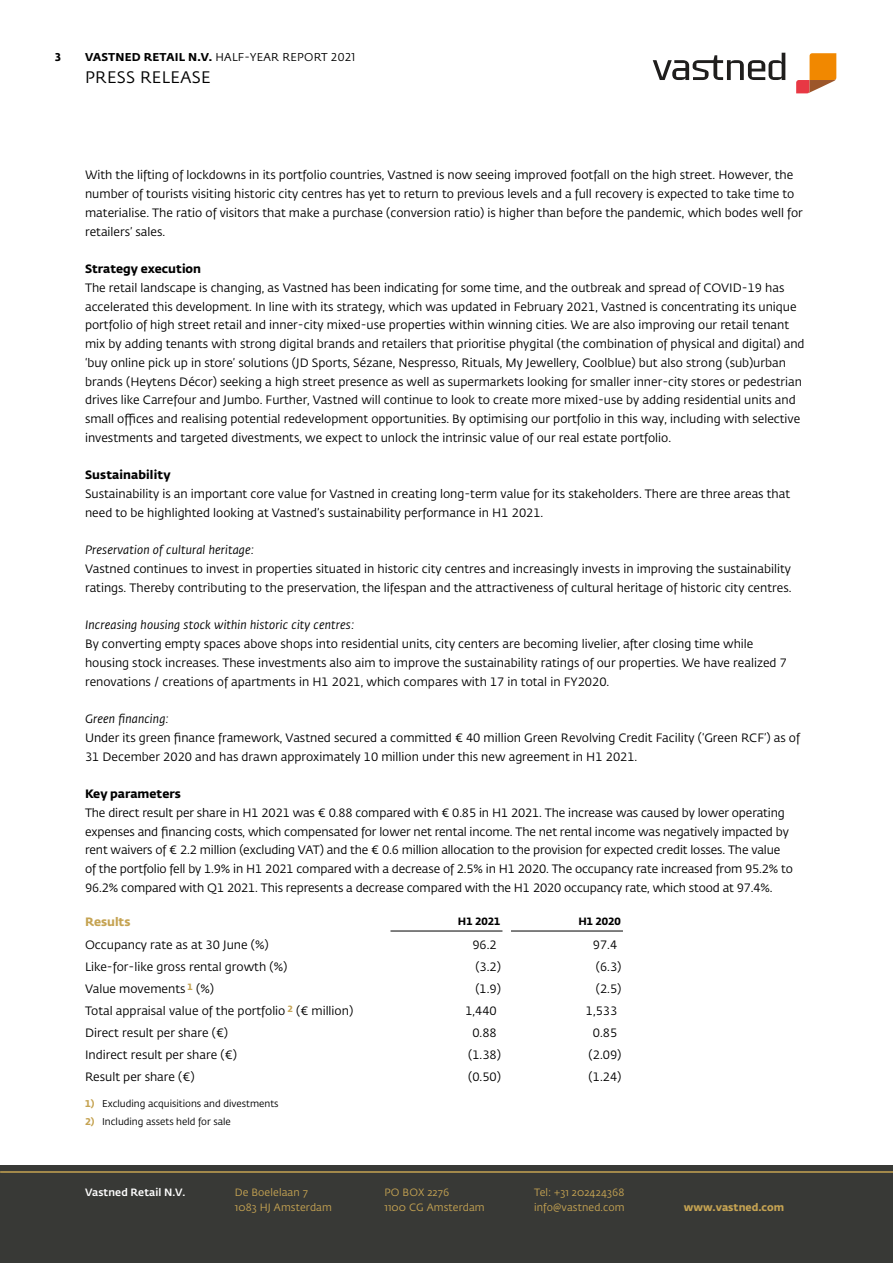
<style>
.page{position:relative;width:893px;height:1263px;background:#fff}
.page>*{position:absolute;margin:0;border:0;box-sizing:border-box;transform-origin:0 0}
.t1{font:16.5px "Fedra Sans Std";letter-spacing:.02em;color:#000}
.t2{font:12px/18.8px "Fedra Sans Std";color:#000}
.t3{font:italic 12px "Fedra Sans Std";letter-spacing:.01em;color:#000}
.t4{font:700 12px "Fedra Sans Std";color:#000}
.t5{font:700 12px "Fedra Sans Std";color:#c5a352}
.t6{font:11.25px "Fedra Sans Std";letter-spacing:.02em;color:#000}
.t7{font:700 11.25px "Fedra Sans Std";color:#000}
.t8{font:10.5px/15px "Fedra Sans Std";letter-spacing:.01em;color:#c5a352}
.t9{font:500 10.5px "Fedra Sans Std";letter-spacing:.01em;color:#fff}
.t10{font:700 10.5px "Fedra Sans Std";color:#c5a352}
.t11{font:700 10.5px "Fedra Sans Std";color:#000}
.t12{font:9.75px "Fedra Sans Std";color:#000}
.s1{font-weight:700}
.s2{font-weight:700;color:#c5a352}
</style>
<div class="page">
<div style="left:0;top:1165px;width:893px;height:98px;background:#383936"></div>
<hr style="left:0;top:1171px;width:893px;height:2px;background:#c5a352">
<svg style="left:653px;top:53px;width:132px;height:27px"></svg>
<svg style="left:796px;top:53px;width:40px;height:40px"></svg>
<hr style="left:390px;top:931px;width:112px;height:1px;background:#000">
<hr style="left:511px;top:931px;width:112px;height:1px;background:#000">
<p class="t7" style="left:55px;top:50px;width:7px">3</p>
<p class="t6" style="left:85px;top:51px;width:272px"><span class="s1">VASTNED RETAIL N.V.</span> HALF-YEAR REPORT 2021</p>
<h1 class="t1" style="left:85px;top:68px;width:127px">PRESS RELEASE</h1>
<p class="t2" style="left:85px;top:166px;width:719px">With the lifting of lockdowns in its portfolio countries, Vastned is now seeing improved footfall on the high street. However, the number of tourists visiting historic city centres has yet to return to previous levels and a full recovery is expected to take time to materialise. The ratio of visitors that make a purchase (conversion ratio) is higher than before the pandemic, which bodes well for retailers’ sales.</p>
<p class="t4" style="left:85px;top:261px;width:118px">Strategy execution</p>
<p class="t2" style="left:85px;top:279px;width:721px">The retail landscape is changing, as Vastned has been indicating for some time, and the outbreak and spread of COVID-19 has accelerated this development. In line with its strategy, which was updated in February 2021, Vastned is concentrating its unique portfolio of high street retail and inner-city mixed-use properties within winning cities. We are also improving our retail tenant mix by adding tenants with strong digital brands and retailers that prioritise phygital (the combination of physical and digital) and ‘buy online pick up in store’ solutions (JD Sports, Sézane, Nespresso, Rituals, My Jewellery, Coolblue) but also strong (sub)urban brands (Heytens Décor) seeking a high street presence as well as supermarkets looking for smaller inner-city stores or pedestrian drives like Carrefour and Jumbo. Further, Vastned will continue to look to create more mixed-use by adding residential units and small offices and realising potential redevelopment opportunities. By optimising our portfolio in this way, including with selective investments and targeted divestments, we expect to unlock the intrinsic value of our real estate portfolio.</p>
<p class="t4" style="left:85px;top:467px;width:87px">Sustainability</p>
<p class="t2" style="left:85px;top:485px;width:707px">Sustainability is an important core value for Vastned in creating long-term value for its stakeholders. There are three areas that need to be highlighted looking at Vastned’s sustainability performance in H1 2021.</p>
<p class="t3" style="left:85px;top:543px;width:171px">Preservation of cultural heritage:</p>
<p class="t2" style="left:85px;top:560px;width:708px">Vastned continues to invest in properties situated in historic city centres and increasingly invests in improving the sustainability ratings. Thereby contributing to the preservation, the lifespan and the attractiveness of cultural heritage of historic city centres.</p>
<p class="t3" style="left:85px;top:618px;width:271px">Increasing housing stock within historic city centres:</p>
<p class="t2" style="left:85px;top:635px;width:703px">By converting empty spaces above shops into residential units, city centers are becoming livelier, after closing time while housing stock increases. These investments also aim to improve the sustainability ratings of our properties. We have realized 7 renovations / creations of apartments in H1 2021, which compares with 17 in total in FY2020.</p>
<p class="t3" style="left:85px;top:712px;width:85px">Green financing:</p>
<p class="t2" style="left:85px;top:728px;width:716px">Under its green finance framework, Vastned secured a committed € 40 million Green Revolving Credit Facility (‘Green RCF’) as of<br>31 December 2020 and has drawn approximately 10 million under this new agreement in H1 2021.</p>
<p class="t4" style="left:85px;top:786px;width:97px">Key parameters</p>
<p class="t2" style="left:85px;top:803px;width:709px">The direct result per share in H1 2021 was € 0.88 compared with € 0.85 in H1 2021. The increase was caused by lower operating expenses and financing costs, which compensated for lower net rental income. The net rental income was negatively impacted by rent waivers of € 2.2 million (excluding VAT) and the € 0.6 million allocation to the provision for expected credit losses. The value of the portfolio fell by 1.9% in H1 2021 compared with a decrease of 2.5% in H1 2020. The occupancy rate increased from 95.2% to 96.2% compared with Q1 2021. This represents a decrease compared with the H1 2020 occupancy rate, which stood at 97.4%.</p>
<p class="t5" style="left:85px;top:914px;width:47px">Results</p>
<p class="t11" style="left:458px;top:914px;width:44px">H1 2021</p>
<p class="t11" style="left:578px;top:914px;width:44px">H1 2020</p>
<p class="t2" style="left:85px;top:935px;width:185px">Occupancy rate as at 30 June (%)</p>
<p class="t2" style="left:472px;top:935px;width:26px">96.2</p>
<p class="t2" style="left:593px;top:935px;width:26px">97.4</p>
<p class="t2" style="left:85px;top:957px;width:204px">Like-for-like gross rental growth (%)</p>
<p class="t2" style="left:475px;top:957px;width:27px">(3.2)</p>
<p class="t2" style="left:596px;top:957px;width:27px">(6.3)</p>
<p class="t2" style="left:85px;top:979px;width:131px">Value movements <sup>1</sup> (%)</p>
<p class="t2" style="left:475px;top:979px;width:27px">(1.9)</p>
<p class="t2" style="left:596px;top:979px;width:27px">(2.5)</p>
<p class="t2" style="left:85px;top:1002px;width:270px">Total appraisal value of the portfolio <sup>2</sup> (€ million)</p>
<p class="t2" style="left:465px;top:1002px;width:33px">1,440</p>
<p class="t2" style="left:586px;top:1002px;width:33px">1,533</p>
<p class="t2" style="left:85px;top:1024px;width:145px">Direct result per share (€)</p>
<p class="t2" style="left:472px;top:1024px;width:26px">0.88</p>
<p class="t2" style="left:593px;top:1024px;width:26px">0.85</p>
<p class="t2" style="left:85px;top:1046px;width:153px">Indirect result per share (€)</p>
<p class="t2" style="left:468px;top:1046px;width:34px">(1.38)</p>
<p class="t2" style="left:589px;top:1046px;width:34px">(2.09)</p>
<p class="t2" style="left:85px;top:1068px;width:111px">Result per share (€)</p>
<p class="t2" style="left:468px;top:1068px;width:34px">(0.50)</p>
<p class="t2" style="left:589px;top:1068px;width:34px">(1.24)</p>
<p class="t12" style="left:85px;top:1097px;width:195px"><span class="s2">1)</span> Excluding acquisitions and divestments</p>
<p class="t12" style="left:85px;top:1116px;width:147px"><span class="s2">2)</span> Including assets held for sale</p>
<p class="t9" style="left:85px;top:1186px;width:102px">Vastned Retail N.V.</p>
<p class="t8" style="left:235px;top:1185px;width:99px">De Boelelaan 7<br>1083 HJ Amsterdam</p>
<p class="t8" style="left:384px;top:1185px;width:102px">PO BOX 2276<br>1100 CG Amsterdam</p>
<p class="t8" style="left:534px;top:1185px;width:92px">Tel: +31 202424368 info@vastned.com</p>
<p class="t10" style="left:684px;top:1201px;width:102px">www.vastned.com</p>
</div>
